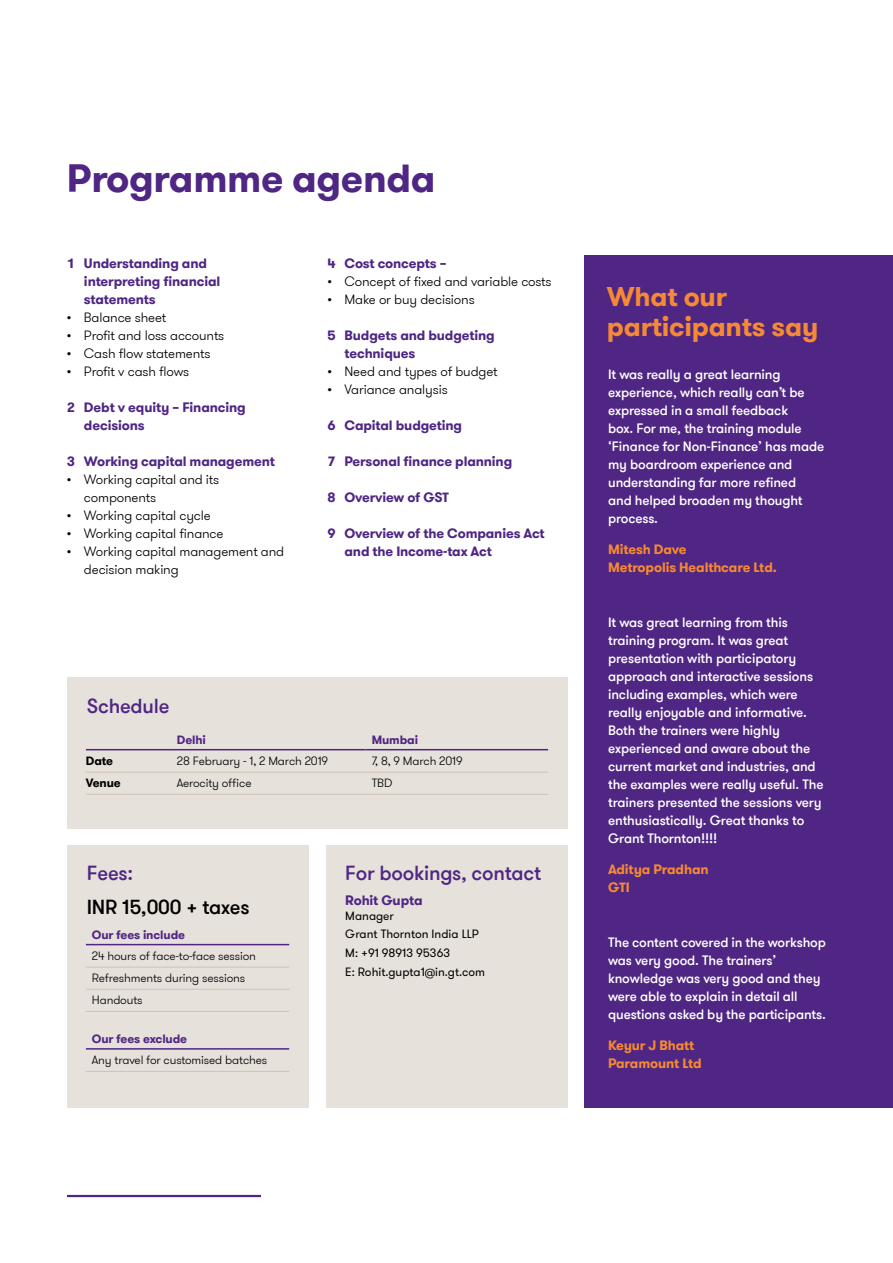
<style>
.page{position:relative;width:893px;height:1263px;background:#fff}
.page>*{position:absolute;margin:0;border:0;box-sizing:border-box;transform-origin:0 0}
.t1{font:700 39px "GT Walsheim Pro";letter-spacing:-.01em;color:#4f2683}
.t2{font:700 27px/30px "GT Walsheim Pro";letter-spacing:-.01em;color:#f68933}
.t3{font:500 20.25px "GT Walsheim Pro";letter-spacing:-.01em;color:#4f2683}
.t4{font:500 20.25px "GT Walsheim Pro";letter-spacing:-.01em;color:#000}
.t5{font:500 13.5px/18px "GT Walsheim Pro";letter-spacing:-.01em;color:#fff}
.t6{font:300 13.5px/18px "GT Walsheim Pro";letter-spacing:-.01em;color:#000}
.t7{font:700 13.5px/18px "GT Walsheim Pro";letter-spacing:-.01em;color:#4f2683}
.t8{font:700 13.5px/18px "GT Walsheim Pro";letter-spacing:-.01em;color:#f68933}
.t9{font:300 12px/22.2px "GT Walsheim Pro";letter-spacing:-.01em;color:#000}
.t10{font:12px/18.6px "GT Walsheim Pro";color:#000}
.t11{font:700 12px "GT Walsheim Pro";letter-spacing:-.01em;color:#4f2683}
.t12{font:700 12px "GT Walsheim Pro";letter-spacing:-.01em;color:#000}
</style>
<div class="page">
<div style="left:584px;top:255px;width:309px;height:853px;background:#4f2683"></div>
<div style="left:67px;top:677px;width:500px;height:151px;background:#e7e1db"></div>
<div style="left:67px;top:845px;width:242px;height:263px;background:#e7e1db"></div>
<hr style="left:86px;top:749px;width:85px;height:1px;background:#4f2683">
<hr style="left:171px;top:749px;width:195px;height:1px;background:#4f2683">
<hr style="left:366px;top:749px;width:182px;height:1px;background:#4f2683">
<hr style="left:86px;top:772px;width:85px;height:1px;background:#cec2b4">
<hr style="left:171px;top:772px;width:195px;height:1px;background:#cec2b4">
<hr style="left:366px;top:772px;width:182px;height:1px;background:#cec2b4">
<hr style="left:86px;top:794px;width:85px;height:1px;background:#cec2b4">
<hr style="left:171px;top:794px;width:195px;height:1px;background:#cec2b4">
<hr style="left:366px;top:794px;width:182px;height:1px;background:#cec2b4">
<hr style="left:86px;top:944px;width:203px;height:1px;background:#4f2683">
<hr style="left:86px;top:967px;width:203px;height:1px;background:#cec2b4">
<hr style="left:86px;top:989px;width:203px;height:1px;background:#cec2b4">
<hr style="left:86px;top:1011px;width:203px;height:1px;background:#cec2b4">
<hr style="left:86px;top:1048px;width:203px;height:1px;background:#4f2683">
<hr style="left:86px;top:1071px;width:203px;height:1px;background:#cec2b4">
<div style="left:326px;top:845px;width:241px;height:263px;background:#e7e1db"></div>
<hr style="left:67px;top:1195px;width:194px;height:2px;background:#4f2683">
<h1 class="t1" style="left:67px;top:153px;width:370px">Programme agenda</h1>
<p class="t7" style="left:84px;top:254px;width:138px;text-indent:-17px">1 Understanding and interpreting financial statements</p>
<p class="t6" style="left:67px;top:308px;width:101px">• Balance sheet</p>
<p class="t6" style="left:67px;top:326px;width:159px">• Profit and loss accounts</p>
<p class="t6" style="left:67px;top:344px;width:145px">• Cash flow statements</p>
<p class="t6" style="left:67px;top:362px;width:124px">• Profit v cash flows</p>
<p class="t7" style="left:84px;top:398px;width:163px;text-indent:-17px">2 Debt v equity – Financing decisions</p>
<p class="t7" style="left:67px;top:452px;width:209px">3 Working capital management</p>
<p class="t6" style="left:84px;top:470px;width:137px;text-indent:-17px">• Working capital and its components</p>
<p class="t6" style="left:67px;top:506px;width:145px">• Working capital cycle</p>
<p class="t6" style="left:67px;top:524px;width:158px">• Working capital finance</p>
<p class="t6" style="left:84px;top:542px;width:202px;text-indent:-17px">• Working capital management and decision making</p>
<p class="t7" style="left:327px;top:254px;width:121px">4 Cost concepts –</p>
<p class="t6" style="left:327px;top:272px;width:226px">• Concept of fixed and variable costs</p>
<p class="t6" style="left:327px;top:290px;width:149px">• Make or buy decisions</p>
<p class="t7" style="left:344px;top:326px;width:152px;text-indent:-17px">5 Budgets and budgeting techniques</p>
<p class="t6" style="left:327px;top:362px;width:172px">• Need and types of budget</p>
<p class="t6" style="left:327px;top:380px;width:122px">• Variance analysis</p>
<p class="t7" style="left:327px;top:416px;width:136px">6 Capital budgeting</p>
<p class="t7" style="left:327px;top:452px;width:186px">7 Personal finance planning</p>
<p class="t7" style="left:327px;top:488px;width:123px">8 Overview of GST</p>
<p class="t7" style="left:344px;top:524px;width:202px;text-indent:-17px">9 Overview of the Companies Act and the Income-tax Act</p>
<h3 class="t3" style="left:87px;top:693px;width:84px">Schedule</h3>
<p class="t11" style="left:177px;top:732px;width:31px">Delhi</p>
<p class="t11" style="left:372px;top:732px;width:48px">Mumbai</p>
<p class="t12" style="left:86px;top:753px;width:29px">Date</p>
<p class="t9" style="left:177px;top:750px;width:153px">28 February - 1, 2 March 2019</p>
<p class="t9" style="left:372px;top:750px;width:92px">7, 8, 9 March 2019</p>
<p class="t12" style="left:86px;top:775px;width:36px">Venue</p>
<p class="t9" style="left:177px;top:772px;width:76px">Aerocity office</p>
<p class="t9" style="left:372px;top:772px;width:22px">TBD</p>
<h3 class="t3" style="left:87px;top:860px;width:48px">Fees:</h3>
<h3 class="t4" style="left:87px;top:894px;width:164px">INR 15,000 + taxes</h3>
<p class="t11" style="left:92px;top:926px;width:95px">Our fees include</p>
<p class="t9" style="left:92px;top:945px;width:166px">24 hours of face-to-face session<br>Refreshments during sessions<br>Handouts</p>
<p class="t11" style="left:92px;top:1031px;width:97px">Our fees exclude</p>
<p class="t9" style="left:92px;top:1049px;width:177px">Any travel for customised batches</p>
<h3 class="t3" style="left:345px;top:860px;width:197px">For bookings, contact</h3>
<p class="t7" style="left:345px;top:892px;width:79px">Rohit Gupta</p>
<p class="t10" style="left:345px;top:906px;width:141px">Manager<br>Grant Thornton India LLP<br>M: +91 98913 95363<br>E: Rohit.gupta1@in.gt.com</p>
<h2 class="t2" style="left:607px;top:282px;width:213px">What our participants say</h2>
<p class="t5" style="left:608px;top:366px;width:218px">It was really a great learning experience, which really can’t be expressed in a small feedback<br>box. For me, the training module ‘Finance for Non-Finance’ has made my boardroom experience and understanding far more refined<br>and helped broaden my thought process.</p>
<p class="t8" style="left:608px;top:540px;width:170px">Mitesh Dave<br>Metropolis Healthcare Ltd.</p>
<p class="t5" style="left:608px;top:614px;width:217px">It was great learning from this training program. It was great presentation with participatory approach and interactive sessions including examples, which were really enjoyable and informative.<br>Both the trainers were highly experienced and aware about the current market and industries, and the examples were really useful. The trainers presented the sessions very enthusiastically. Great thanks to<br>Grant Thornton!!!!</p>
<p class="t8" style="left:608px;top:860px;width:102px">Aditya Pradhan<br>GTI</p>
<p class="t5" style="left:608px;top:934px;width:219px">The content covered in the workshop was very good. The trainers’ knowledge was very good and they were able to explain in detail all questions asked by the participants.</p>
<p class="t8" style="left:608px;top:1036px;width:95px">Keyur J Bhatt<br>Paramount Ltd</p>
</div>
